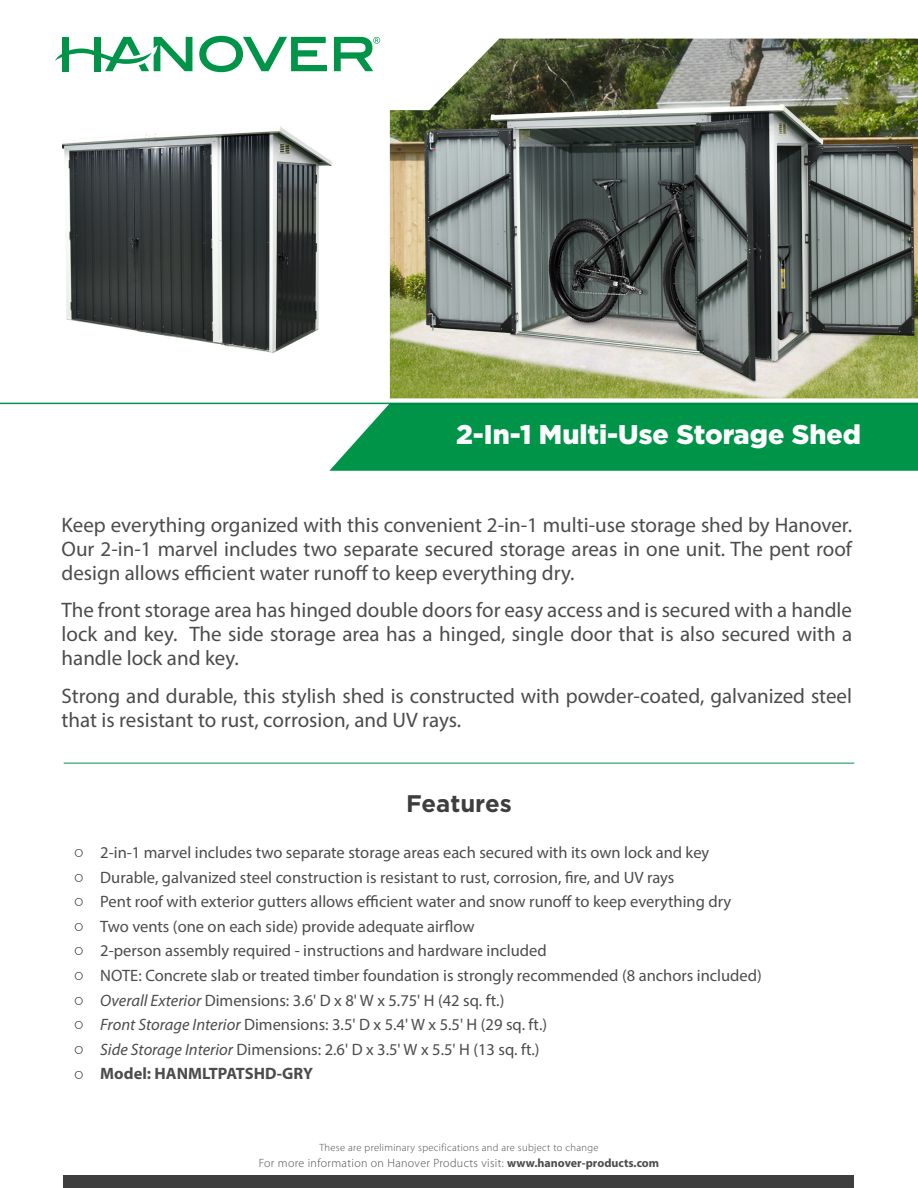
<style>
.page{position:relative;width:918px;height:1188px;background:#fff}
.page>*{position:absolute;margin:0;border:0;box-sizing:border-box;transform-origin:0 0}
.t1{font:900 27px "Gotham";color:#fff}
.t2{font:700 24px "Gotham";color:#3e3e3f}
.t3{font:21px/24px "Myriad Pro";color:#4c4c4d;text-align:justify}
.t4{font:18px "Andale Mono";color:#231f20}
.t5{font:16.5px "Myriad Pro";color:#4c4c4d}
.t6{font:700 16.5px "Myriad Pro";color:#4c4c4d}
.t7{font:300 12px "Myriad Pro";letter-spacing:.03em;color:#4c4c4d}
.t8{font:300 10.5px "Myriad Pro";letter-spacing:.03em;color:#4c4c4d}
.s1{font-style:italic}
.s2{font-weight:700}
</style>
<div class="page">
<div style="left:64px;top:1176px;width:790px;height:12px;background:#3e3e3f"></div>
<svg style="left:199px;top:36px;width:128px;height:36px"></svg>
<svg style="left:55px;top:37px;width:137px;height:34px"></svg>
<svg style="left:334px;top:37px;width:46px;height:34px"></svg>
<hr style="left:0;top:403px;width:918px;height:1px;background:#009449">
<hr style="left:64px;top:763px;width:790px;height:1px;background:#009449">
<img style="left:390px;top:39px;width:528px;height:359px">
<svg style="left:329px;top:404px;width:589px;height:67px;background:#0d9952"></svg>
<img style="left:63px;top:126px;width:270px;height:227px">
<p class="t1" style="left:456px;top:416px;width:407px">2-In-1 Multi-Use Storage Shed</p>
<p class="t3" style="left:62px;top:512px;width:792px">Keep everything organized with this convenient 2-in-1 multi-use storage shed by Hanover.<br>Our 2-in-1 marvel includes two separate secured storage areas in one unit. The pent roof design allows efficient water runoff to keep everything dry.</p>
<p class="t3" style="left:62px;top:598px;width:792px">The front storage area has hinged double doors for easy access and is secured with a handle lock and key. The side storage area has a hinged, single door that is also secured with a handle lock and key.</p>
<p class="t3" style="left:62px;top:683px;width:792px">Strong and durable, this stylish shed is constructed with powder-coated, galvanized steel that is resistant to rust, corrosion, and UV rays.</p>
<p class="t2" style="left:406px;top:788px;width:107px">Features</p>
<p class="t4" style="left:74px;top:840px;width:12px">○</p>
<p class="t5" style="left:100px;top:842px;width:611px">2-in-1 marvel includes two separate storage areas each secured with its own lock and key</p>
<p class="t4" style="left:74px;top:865px;width:12px">○</p>
<p class="t5" style="left:100px;top:867px;width:576px">Durable, galvanized steel construction is resistant to rust, corrosion, fire, and UV rays</p>
<p class="t4" style="left:74px;top:889px;width:12px">○</p>
<p class="t5" style="left:100px;top:891px;width:633px">Pent roof with exterior gutters allows efficient water and snow runoff to keep everything dry</p>
<p class="t4" style="left:74px;top:914px;width:12px">○</p>
<p class="t5" style="left:100px;top:916px;width:376px">Two vents (one on each side) provide adequate airflow</p>
<p class="t4" style="left:74px;top:939px;width:12px">○</p>
<p class="t5" style="left:100px;top:941px;width:448px">2-person assembly required - instructions and hardware included</p>
<p class="t4" style="left:74px;top:963px;width:12px">○</p>
<p class="t5" style="left:100px;top:965px;width:663px">NOTE: Concrete slab or treated timber foundation is strongly recommended (8 anchors included)</p>
<p class="t4" style="left:74px;top:988px;width:12px">○</p>
<p class="t5" style="left:100px;top:990px;width:406px"><span class="s1">Overall Exterior</span> Dimensions: 3.6' D x 8' W x 5.75' H (42 sq. ft.)</p>
<p class="t4" style="left:74px;top:1012px;width:12px">○</p>
<p class="t5" style="left:100px;top:1015px;width:448px"><span class="s1">Front Storage Interior</span> Dimensions: 3.5' D x 5.4' W x 5.5' H (29 sq. ft.)</p>
<p class="t4" style="left:74px;top:1037px;width:12px">○</p>
<p class="t5" style="left:100px;top:1039px;width:441px"><span class="s1">Side Storage Interior</span> Dimensions: 2.6' D x 3.5' W x 5.5' H (13 sq. ft.)</p>
<p class="t4" style="left:74px;top:1062px;width:12px">○</p>
<p class="t6" style="left:100px;top:1063px;width:214px">Model: HANMLTPATSHD-GRY</p>
<p class="t8" style="left:319px;top:1141px;width:281px">These are preliminary specifications and are subject to change</p>
<p class="t7" style="left:259px;top:1156px;width:402px">For more information on Hanover Products visit: <span class="s2">www.hanover-products.com</span></p>
</div>
